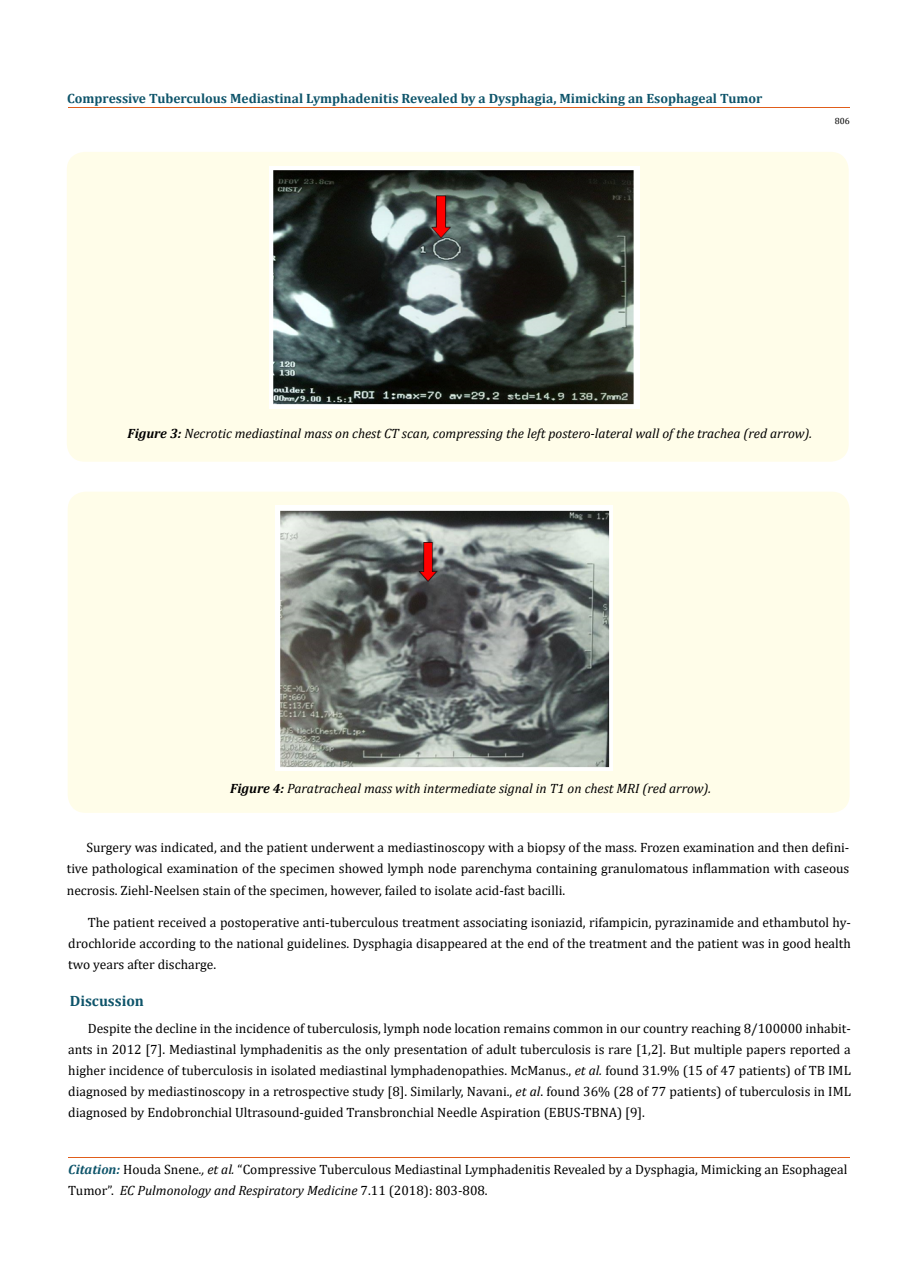
<style>
.page{position:relative;width:917px;height:1262px;background:#fff}
.page>*{position:absolute;margin:0;border:0;box-sizing:border-box;transform-origin:0 0}
.t1{font:700 15px "Cambria";color:#0e546a}
.t2{font:13.5px/21px "Cambria";color:#000;text-align:justify}
.t3{font:italic 13.5px "Cambria";color:#000}
.t4{font:700 13.5px "Cambria";color:#0e546a}
.t5{font:9px "Cambria";color:#000}
.s1{font-weight:700}
.s2{font-style:italic}
.s3{font-weight:700;font-style:italic;color:#0e546a}
</style>
<div class="page">
<hr style="left:68px;top:108px;width:781px;height:1px;background:#e05d1a">
<hr style="left:68px;top:1157px;width:781px;height:1px;background:#e05d1a">
<div style="left:67px;top:152px;width:781px;height:310px;background:#fffde9;border-radius:18px"></div>
<div style="left:68px;top:491px;width:781px;height:322px;background:#fffde9;border-radius:18px"></div>
<img style="left:276px;top:506px;width:336px;height:264px">
<img style="left:269px;top:167px;width:371px;height:241px">
<p class="t4" style="left:67px;top:89px;width:696px">Compressive Tuberculous Mediastinal Lymphadenitis Revealed by a Dysphagia, Mimicking an Esophageal Tumor</p>
<p class="t5" style="left:834px;top:116px;width:16px">806</p>
<p class="t3" style="left:127px;top:424px;width:686px"><span class="s1">Figure 3:</span> Necrotic mediastinal mass on chest CT scan, compressing the left postero-lateral wall of the trachea (red arrow).</p>
<p class="t3" style="left:230px;top:779px;width:482px"><span class="s1">Figure 4:</span> Paratracheal mass with intermediate signal in T1 on chest MRI (red arrow).</p>
<p class="t2" style="left:67px;top:837px;width:784px;text-indent:19px">Surgery was indicated, and the patient underwent a mediastinoscopy with a biopsy of the mass. Frozen examination and then defini&shy;tive pathological examination of the specimen showed lymph node parenchyma containing granulomatous inflammation with caseous necrosis. Ziehl-Neelsen stain of the specimen, however, failed to isolate acid-fast bacilli.</p>
<p class="t2" style="left:68px;top:911px;width:784px;text-indent:19px">The patient received a postoperative anti-tuberculous treatment associating isoniazid, rifampicin, pyrazinamide and ethambutol hy&shy;drochloride according to the national guidelines. Dysphagia disappeared at the end of the treatment and the patient was in good health two years after discharge.</p>
<p class="t1" style="left:70px;top:990px;width:76px">Discussion</p>
<p class="t2" style="left:68px;top:1018px;width:784px;text-indent:19px">Despite the decline in the incidence of tuberculosis, lymph node location remains common in our country reaching 8/100000 inhabit&shy;ants in 2012 [7]. Mediastinal lymphadenitis as the only presentation of adult tuberculosis is rare [1,2]. But multiple papers reported a higher incidence of tuberculosis in isolated mediastinal lymphadenopathies. McManus., <span class="s2">et al.</span> found 31.9% (15 of 47 patients) of TB IML diagnosed by mediastinoscopy in a retrospective study [8]. Similarly, Navani., <span class="s2">et al</span>. found 36% (28 of 77 patients) of tuberculosis in IML diagnosed by Endobronchial Ultrasound-guided Transbronchial Needle Aspiration (EBUS-TBNA) [9].</p>
<p class="t2" style="left:68px;top:1158px;width:780px"><span class="s3">Citation:</span> Houda Snene<span class="s2">., et al.</span> “Compressive Tuberculous Mediastinal Lymphadenitis Revealed by a Dysphagia, Mimicking an Esophageal<br>Tumor”. <span class="s2">EC Pulmonology and Respiratory Medicine</span> 7.11 (2018): 803-808.</p>
</div>
